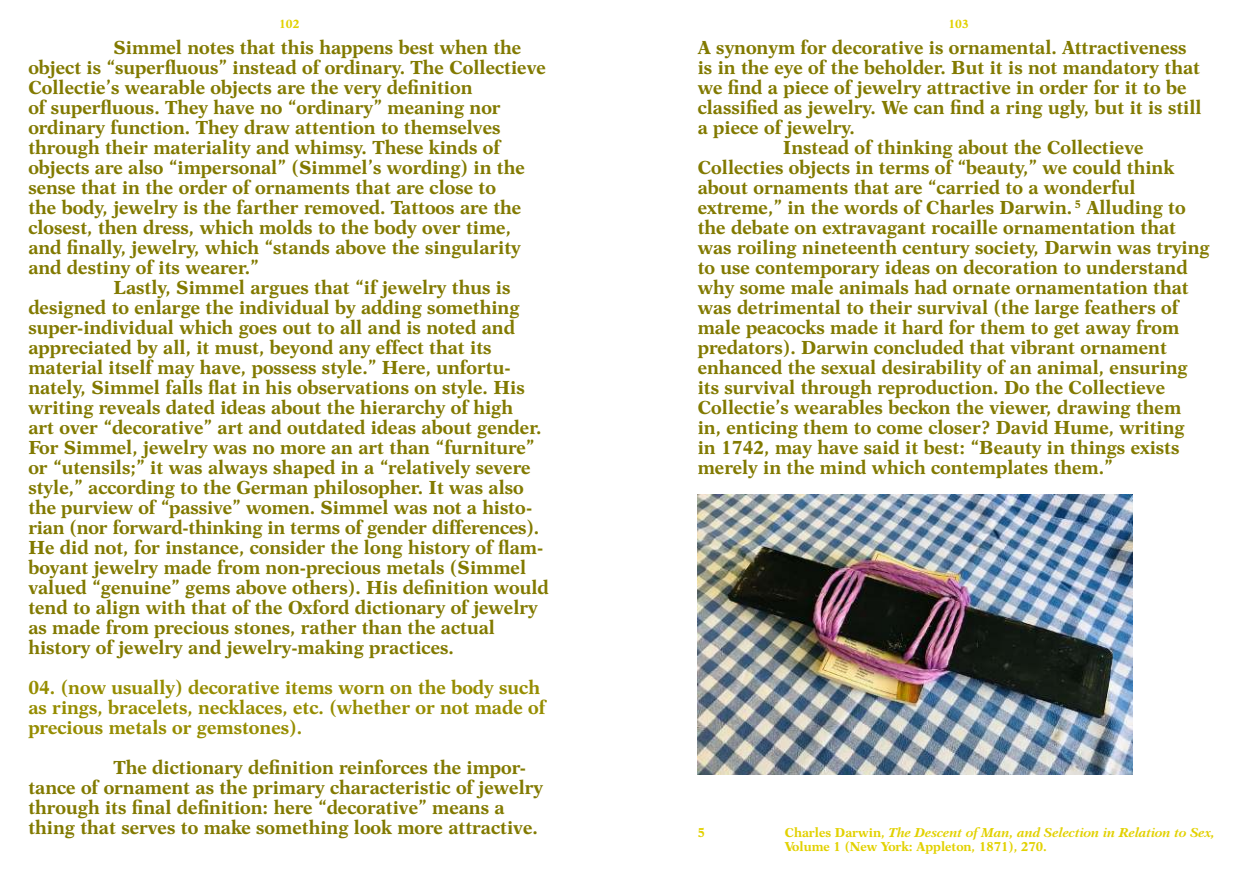
<style>
.page{position:relative;width:1248px;height:879px;background:#fff}
.page>*{position:absolute;margin:0;border:0;box-sizing:border-box;transform-origin:0 0}
.t1{font:19px/20px "Dutch 823 BT Bold B";color:#827a00}
.t2{font:19px/20px "Dutch 823 BT Bold B";color:#968d00}
.t3{font:13px "Dutch 823 BT Bold Italic B";color:#e2d100}
.t4{font:13px "Dutch 823 BT Bold B";color:#e2d100}
.t5{font:12px "Dutch 823 BT Bold B";color:#e2d100}
.s1{font-family:"Dutch 823 BT Bold B"}
</style>
<div class="page">
<img style="left:697px;top:494px;width:435px;height:280px">
<p class="t5" style="left:279px;top:19px;width:22px">102</p>
<p class="t1" style="left:113px;top:39px;width:409px">Simmel notes that this happens best when the</p>
<p class="t1" style="left:28px;top:59px;width:519px">object is “superfluous” instead of ordinary. The Collectieve</p>
<p class="t1" style="left:28px;top:79px;width:445px">Collectie’s wearable objects are the very definition</p>
<p class="t1" style="left:28px;top:99px;width:473px">of superfluous. They have no “ordinary” meaning nor</p>
<p class="t1" style="left:28px;top:119px;width:473px">ordinary function. They draw attention to themselves</p>
<p class="t1" style="left:28px;top:139px;width:473px">through their materiality and whimsy. These kinds of</p>
<p class="t1" style="left:28px;top:159px;width:498px">objects are also “impersonal” (Simmel’s wording) in the</p>
<p class="t1" style="left:28px;top:179px;width:469px">sense that in the order of ornaments that are close to</p>
<p class="t1" style="left:28px;top:199px;width:494px">the body, jewelry is the farther removed. Tattoos are the</p>
<p class="t1" style="left:28px;top:219px;width:484px">closest, then dress, which molds to the body over time,</p>
<p class="t1" style="left:28px;top:239px;width:494px">and finally, jewelry, which “stands above the singularity</p>
<p class="t1" style="left:28px;top:259px;width:232px">and destiny of its wearer.”</p>
<p class="t1" style="left:113px;top:279px;width:398px">Lastly, Simmel argues that “if jewelry thus is</p>
<p class="t1" style="left:28px;top:299px;width:492px">designed to enlarge the individual by adding something</p>
<p class="t1" style="left:28px;top:319px;width:488px">super-individual which goes out to all and is noted and</p>
<p class="t1" style="left:28px;top:339px;width:465px">appreciated by all, it must, beyond any effect that its</p>
<p class="t1" style="left:28px;top:359px;width:483px">material itself may have, possess style.” Here, unfortu-</p>
<p class="t1" style="left:28px;top:379px;width:498px">nately, Simmel falls flat in his observations on style. His</p>
<p class="t1" style="left:28px;top:399px;width:486px">writing reveals dated ideas about the hierarchy of high</p>
<p class="t1" style="left:28px;top:419px;width:514px">art over “decorative” art and outdated ideas about gender.</p>
<p class="t1" style="left:28px;top:439px;width:507px">For Simmel, jewelry was no more an art than “furniture”</p>
<p class="t1" style="left:28px;top:459px;width:503px">or “utensils;” it was always shaped in a “relatively severe</p>
<p class="t1" style="left:28px;top:479px;width:497px">style,” according to the German philosopher. It was also</p>
<p class="t1" style="left:28px;top:499px;width:505px">the purview of “passive” women. Simmel was not a histo-</p>
<p class="t1" style="left:28px;top:519px;width:512px">rian (nor forward-thinking in terms of gender dif ferences).</p>
<p class="t1" style="left:28px;top:539px;width:516px">He did not, for instance, consider the long history of flam-</p>
<p class="t1" style="left:28px;top:559px;width:499px">boyant jewelry made from non-precious metals (Simmel</p>
<p class="t1" style="left:28px;top:579px;width:522px">valued “genuine” gems above others). His definition would</p>
<p class="t1" style="left:28px;top:599px;width:511px">tend to align with that of the Oxford dictionary of jewelry</p>
<p class="t1" style="left:28px;top:619px;width:468px">as made from precious stones, rather than the actual</p>
<p class="t1" style="left:28px;top:639px;width:427px">history of jewelry and jewelry-making practices.</p>
<p class="t2" style="left:28px;top:679px;width:518px">04. (now usually) decorative items worn on the body such as rings, bracelets, necklaces, etc. (whether or not made of precious metals or gemstones).</p>
<p class="t1" style="left:28px;top:759px;width:516px;text-indent:85px">The dictionary definition reinforces the impor&shy;tance of ornament as the primary characteristic of jewelry through its final definition: here “decorative” means a thing that serves to make something look more attractive.</p>
<p class="t5" style="left:948px;top:19px;width:22px">103</p>
<p class="t1" style="left:697px;top:39px;width:490px">A synonym for decorative is ornamental. Attractiveness</p>
<p class="t1" style="left:697px;top:59px;width:504px">is in the eye of the beholder. But it is not mandatory that</p>
<p class="t1" style="left:697px;top:79px;width:490px">we find a piece of jewelry attractive in order for it to be</p>
<p class="t1" style="left:697px;top:99px;width:505px">classified as jewelry. We can find a ring ugly, but it is still</p>
<p class="t1" style="left:697px;top:119px;width:159px">a piece of jewelry.</p>
<p class="t1" style="left:782px;top:139px;width:362px">Instead of thinking about the Collectieve</p>
<p class="t1" style="left:697px;top:159px;width:478px">Collecties objects in terms of “beauty,” we could think</p>
<p class="t1" style="left:697px;top:179px;width:439px">about ornaments that are “carried to a wonderful</p>
<p class="t1" style="left:697px;top:199px;width:489px">extreme,” in the words of Charles Darwin. <sup>5</sup> Alluding to</p>
<p class="t1" style="left:697px;top:219px;width:480px">the debate on extravagant rocaille ornamentation that</p>
<p class="t1" style="left:697px;top:239px;width:513px">was roiling nineteenth century society, Darwin was trying</p>
<p class="t1" style="left:697px;top:259px;width:491px">to use contemporary ideas on decoration to understand</p>
<p class="t1" style="left:697px;top:279px;width:492px">why some male animals had ornate ornamentation that</p>
<p class="t1" style="left:697px;top:299px;width:482px">was detrimental to their survival (the large feathers of</p>
<p class="t1" style="left:697px;top:319px;width:483px">male peacocks made it hard for them to get away from</p>
<p class="t1" style="left:697px;top:339px;width:470px">predators). Darwin concluded that vibrant ornament</p>
<p class="t1" style="left:697px;top:359px;width:491px">enhanced the sexual desirability of an animal, ensuring</p>
<p class="t1" style="left:697px;top:379px;width:469px">its survival through reproduction. Do the Collectieve</p>
<p class="t1" style="left:697px;top:399px;width:485px">Collectie’s wearables beckon the viewer, drawing them</p>
<p class="t1" style="left:697px;top:419px;width:488px">in, enticing them to come closer? David Hume, writing</p>
<p class="t1" style="left:697px;top:439px;width:483px">in 1742, may have said it best: “Beauty in things exists</p>
<p class="t1" style="left:697px;top:459px;width:416px">merely in the mind which contemplates them.”</p>
<p class="t4" style="left:697px;top:826px;width:9px">5</p>
<p class="t3" style="left:784px;top:826px;width:431px"><span class="s1">Charles Darwin,</span> The Descent of Man, and Selection in Relation to Sex,</p>
<p class="t4" style="left:784px;top:840px;width:264px">Volume 1 (New York: Appleton, 1871), 270.</p>
</div>
